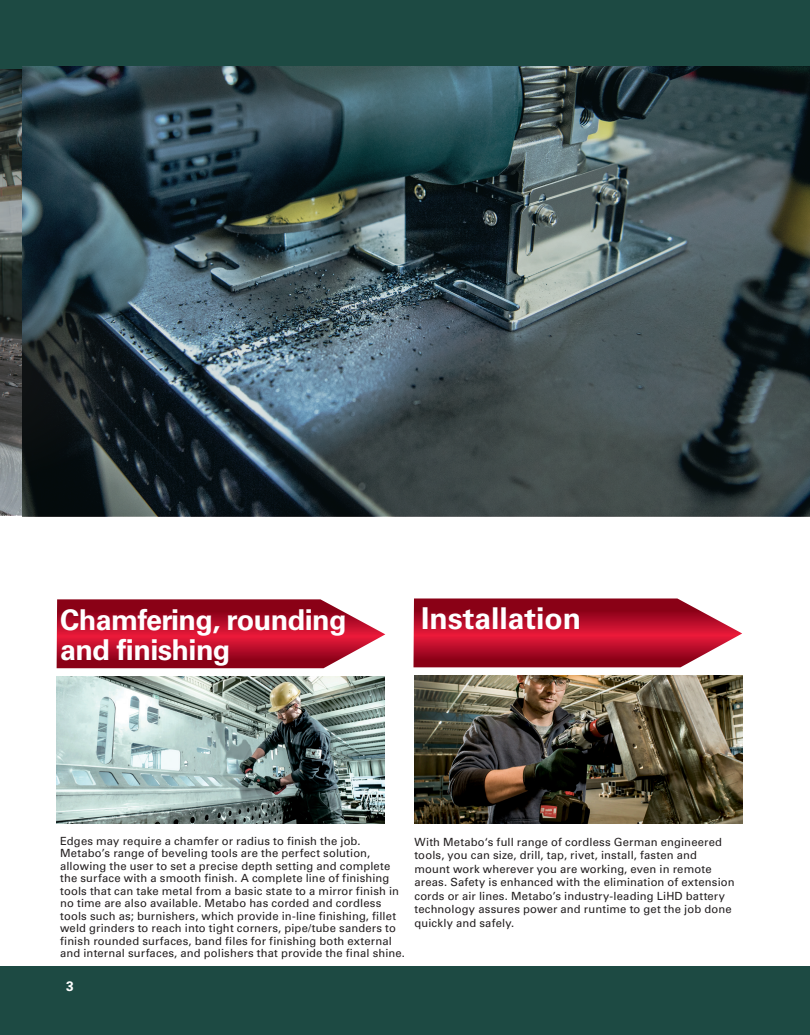
<style>
.page{position:relative;width:810px;height:1035px;background:#fff}
.page>*{position:absolute;margin:0;border:0;box-sizing:border-box;transform-origin:0 0}
.SfB_PS_Prozesspunkte_24pt_bold_metabogrü{font:700 30px "Univers Metabo";color:#fff}
.SfB_PS_Prozesspunkte_24pt_bold_metabogrü-2{font:700 28.75px "Univers Metabo";letter-spacing:-.02em;color:#fff}
.Pagina_links_weiss_ignore{font:700 13.75px "Univers Metabo";color:#fff}
.Intro_Hero{font:11.25px/12.5px "Univers Metabo";letter-spacing:.01em;color:#231f20}
</style>
<div class="page">
<div style="left:0;top:966px;width:810px;height:69px;background:#1d4a43"></div>
<div style="left:0;top:0;width:810px;height:68px;background:#1d4a43"></div>
<svg style="left:125px;top:67px;width:685px;height:449px;background:#3e5054"></svg>
<svg style="left:413px;top:598px;width:329px;height:69px;background:#b6233b"></svg>
<img style="left:414px;top:676px;width:328px;height:147px">
<img style="left:57px;top:676px;width:327px;height:148px">
<svg style="left:57px;top:599px;width:328px;height:69px;background:#b6223a"></svg>
<svg style="left:0;top:66px;width:125px;height:164px;background:#2f424a"></svg>
<svg style="left:0;top:230px;width:168px;height:287px;background:#2c393e"></svg>
<p class="SfB_PS_Prozesspunkte_24pt_bold_metabogrü-2" style="left:60px;top:603px;width:288px">Chamfering, rounding</p>
<p class="SfB_PS_Prozesspunkte_24pt_bold_metabogrü" style="left:421px;top:601px;width:162px">Installation</p>
<p class="SfB_PS_Prozesspunkte_24pt_bold_metabogrü-2" style="left:60px;top:633px;width:172px">and finishing</p>
<p class="Intro_Hero" style="left:60px;top:835px;width:346px">Edges may require a chamfer or radius to finish the job.<br>Metabo’s range of beveling tools are the perfect solution, allowing the user to set a precise depth setting and complete the surface with a smooth finish. A complete line of finishing tools that can take metal from a basic state to a mirror finish in no time are also available. Metabo has corded and cordless tools such as; burnishers, which provide in-line finishing, fillet weld grinders to reach into tight corners, pipe/tube sanders to finish rounded surfaces, band files for finishing both external and internal surfaces, and polishers that provide the final shine.</p>
<p class="Intro_Hero" style="left:414px;top:835px;width:322px;line-height:13.5px">With Metabo‘s full range of cordless German engineered tools, you can size, drill, tap, rivet, install, fasten and mount work wherever you are working, even in remote areas. Safety is enhanced with the elimination of extension cords or air lines. Metabo’s industry-leading LiHD battery technology assures power and runtime to get the job done quickly and safely.</p>
<p class="Pagina_links_weiss_ignore" style="left:66px;top:978px;width:9px">3</p>
</div>
